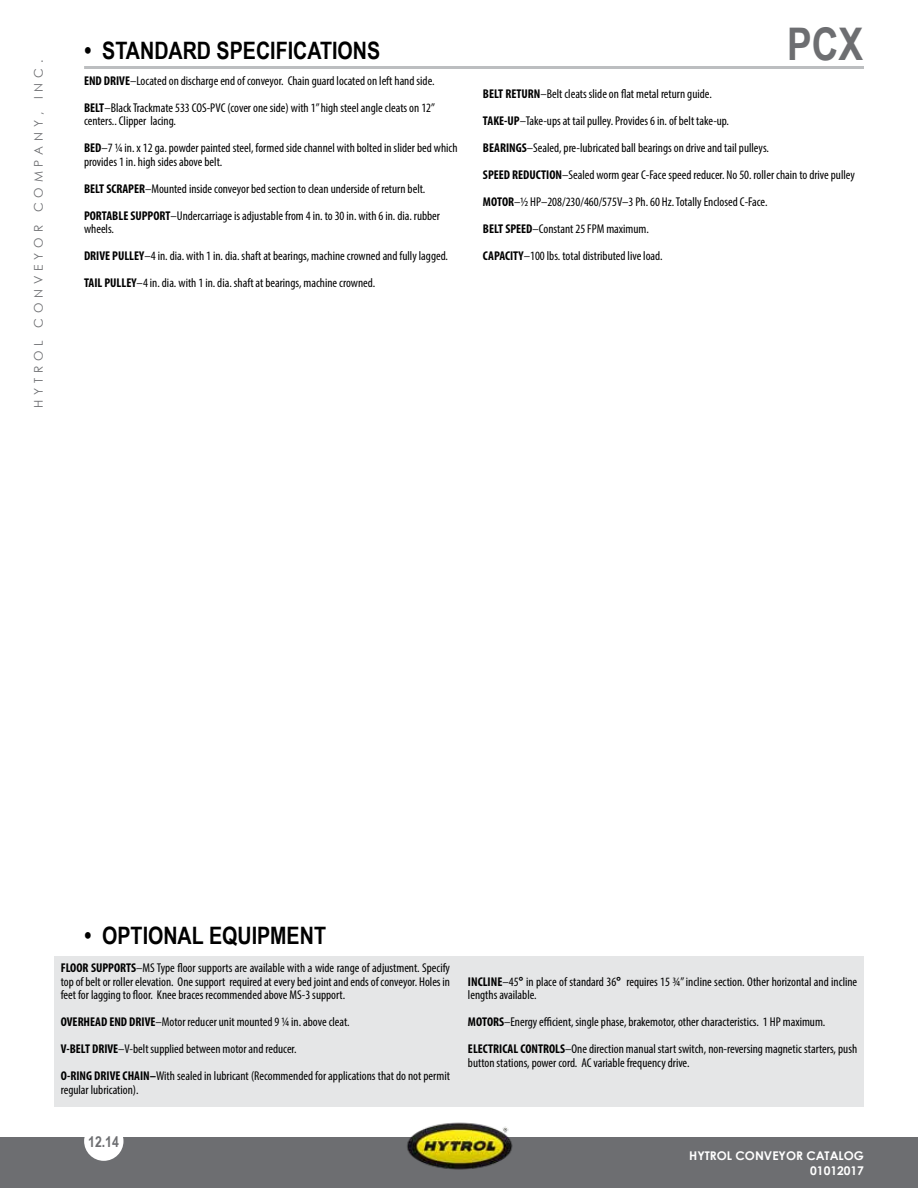
<style>
.page{position:relative;width:918px;height:1188px;background:#fff}
.page>*{position:absolute;margin:0;border:0;box-sizing:border-box;transform-origin:0 0}
.t1{font:700 45px "Arial Narrow";color:#6d6e71}
.t2{font:700 24px "Arial Narrow";color:#000}
.t3{font:700 15px "Arial Narrow";color:#6d6e71}
.t4{font:condensed 12.75px/27px "Myriad Pro";color:#000}
.t5{font:700 12px/14.4px "Century Gothic";color:#fff;text-align:right}
.t6{font:12px "Century Gothic";letter-spacing:.4em;color:#6d6e71}
.s1{font-weight:700}
.s2{font-family:"Arial Narrow";font-weight:700;font-stretch:normal}
</style>
<div class="page">
<hr style="left:84px;top:66px;width:780px;height:3px;background:#bcbec0">
<div style="left:0;top:1138px;width:918px;height:50px;background:#6d6e71"></div>
<div style="left:84px;top:1121px;width:39px;height:40px;background:#fff;border-radius:50%"></div>
<img style="left:404px;top:1122px;width:110px;height:48px">
<div style="left:54px;top:956px;width:810px;height:151px;background:#e5e6e7"></div>
<p class="t6" style="left:30px;top:408px;width:349px;rotate:-90deg">HYTROL CONVEYOR COMPANY, INC.</p>
<h2 class="t2" style="left:84px;top:33px;width:297px">• STANDARD SPECIFICATIONS</h2>
<p class="t4" style="left:84px;top:67px;width:353px"><span class="s1">END DRIVE</span>–Located on discharge end of conveyor. Chain guard located on left hand side.<br><span class="s1">BELT</span>–Black Trackmate 533 COS-PVC (cover one side) with 1” high steel angle cleats on 12”</p>
<p class="t4" style="left:84px;top:107px;width:375px">centers.. Clipper lacing.<br><span class="s1">BED</span>–7 1/4 in. x 12 ga. powder painted steel, formed side channel with bolted in slider bed which</p>
<p class="t4" style="left:84px;top:148px;width:358px">provides 1 in. high sides above belt.<br><span class="s1">BELT SCRAPER</span>–Mounted inside conveyor bed section to clean underside of return belt.<br><span class="s1">PORTABLE SUPPORT</span>–Undercarriage is adjustable from 4 in. to 30 in. with 6 in. dia. rubber</p>
<p class="t4" style="left:84px;top:215px;width:366px">wheels.<br><span class="s1">DRIVE PULLEY</span>–4 in. dia. with 1 in. dia. shaft at bearings, machine crowned and fully lagged.<br><span class="s1">TAIL PULLEY</span>–4 in. dia. with 1 in. dia. shaft at bearings, machine crowned.</p>
<h1 class="t1" style="left:787px;top:10px;width:77px">PCX</h1>
<p class="t4" style="left:483px;top:80px;width:373px"><span class="s1">BELT RETURN</span>–Belt cleats slide on flat metal return guide.<br><span class="s1">TAKE-UP</span>–Take-ups at tail pulley. Provides 6 in. of belt take-up.<br><span class="s1">BEARINGS</span>–Sealed, pre-lubricated ball bearings on drive and tail pulleys.<br><span class="s1">SPEED REDUCTION</span>–Sealed worm gear C-Face speed reducer. No 50. roller chain to drive pulley <span class="s1">MOTOR</span>–1/2 HP–208/230/460/575V–3 Ph. 60 Hz. Totally Enclosed C-Face.<br><span class="s1">BELT SPEED</span>–Constant 25 FPM maximum.<br><span class="s1">CAPACITY</span>–100 lbs. total distributed live load.</p>
<h2 class="t2" style="left:84px;top:917px;width:243px">• OPTIONAL EQUIPMENT</h2>
<p class="t4" style="left:61px;top:961px;width:391px;line-height:13.5px;text-align:justify"><span class="s1">FLOOR SUPPORTS</span>–MS Type floor supports are available with a wide range of adjustment. Specify top of belt or roller elevation. One support required at every bed joint and ends of conveyor. Holes in feet for lagging to floor. Knee braces recommended above MS-3 support.</p>
<p class="t4" style="left:61px;top:1009px;width:391px"><span class="s1">OVERHEAD END DRIVE</span>–Motor reducer unit mounted 9 1/4 in. above cleat.<br><span class="s1">V-BELT DRIVE</span>–V-belt supplied between motor and reducer.<br><span class="s1">O-RING DRIVE CHAIN–</span>With sealed in lubricant (Recommended for applications that do not permit</p>
<p class="t4" style="left:61px;top:1076px;width:79px">regular lubrication).</p>
<p class="t3" style="left:88px;top:1130px;width:32px">12.14</p>
<p class="t4" style="left:468px;top:975px;width:391px;line-height:13.5px"><span class="s1">INCLINE</span>–45<span class="s2">°</span> in place of standard 36<span class="s2">°</span> requires 15 3/4” incline section. Other horizontal and incline lengths available.</p>
<p class="t4" style="left:468px;top:1009px;width:391px"><span class="s1">MOTORS</span>–Energy efficient, single phase, brakemotor, other characteristics. 1 HP maximum.<br><span class="s1">ELECTRICAL CONTROLS</span>–One direction manual start switch, non-reversing magnetic starters, push</p>
<p class="t4" style="left:468px;top:1049px;width:223px">button stations, power cord. AC variable frequency drive.</p>
<p class="t5" style="left:689px;top:1148px;width:176px">HYTROL CONVEYOR CATALOG<br>01012017</p>
</div>
